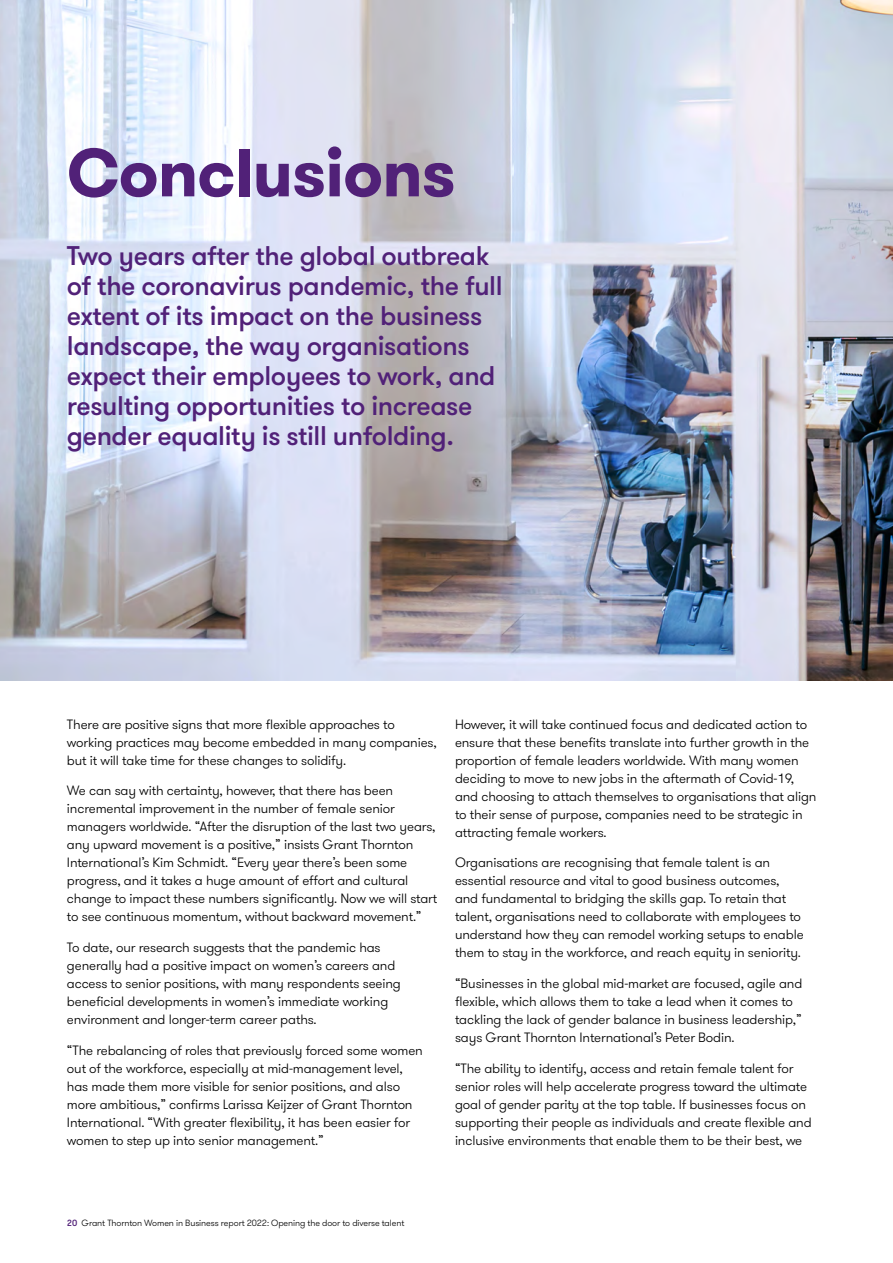
<style>
.page{position:relative;width:893px;height:1263px;background:#fff}
.page>*{position:absolute;margin:0;border:0;box-sizing:border-box;transform-origin:0 0}
.t1{font:700 67.5px "GT Walsheim Pro";letter-spacing:-.015em;color:#512178}
.t2{font:500 27px/30px "GT Walsheim Pro";letter-spacing:-.015em;color:#512178}
.t3{font:300 13.5px/18px "GT Walsheim Pro";letter-spacing:-.01em;color:#000}
.t4{font:300 9px "GT Walsheim Pro";letter-spacing:-.01em;color:#000}
.s1{font-weight:500;color:#512178}
</style>
<div class="page">
<img style="left:0;top:0;width:893px;height:680px">
<h1 class="t1" style="left:67px;top:129px;width:390px">Conclusions</h1>
<p class="t2" style="left:67px;top:241px;width:437px">Two years after the global outbreak of the coronavirus pandemic, the full extent of its impact on the business landscape, the way organisations expect their employees to work, and resulting opportunities to increase gender equality is still unfolding.</p>
<p class="t3" style="left:67px;top:715px;width:371px">There are positive signs that more flexible approaches to working practices may become embedded in many companies, but it will take time for these changes to solidify.</p>
<p class="t3" style="left:67px;top:782px;width:372px">We can say with certainty, however, that there has been incremental improvement in the number of female senior managers worldwide. “After the disruption of the last two years, any upward movement is a positive,” insists Grant Thornton International’s Kim Schmidt. “Every year there’s been some progress, and it takes a huge amount of effort and cultural change to impact these numbers significantly. Now we will start to see continuous momentum, without backward movement.”</p>
<p class="t3" style="left:67px;top:939px;width:335px">To date, our research suggests that the pandemic has generally had a positive impact on women’s careers and access to senior positions, with many respondents seeing beneficial developments in women’s immediate working environment and longer-term career paths.</p>
<p class="t3" style="left:67px;top:1041px;width:357px">“The rebalancing of roles that previously forced some women out of the workforce, especially at mid-management level, has made them more visible for senior positions, and also more ambitious,” confirms Larissa Keijzer of Grant Thornton International. “With greater flexibility, it has been easier for women to step up into senior management.”</p>
<p class="t3" style="left:455px;top:715px;width:363px">However, it will take continued focus and dedicated action to ensure that these benefits translate into further growth in the proportion of female leaders worldwide. With many women deciding to move to new jobs in the aftermath of Covid-19, and choosing to attach themselves to organisations that align to their sense of purpose, companies need to be strategic in attracting female workers.</p>
<p class="t3" style="left:455px;top:854px;width:350px">Organisations are recognising that female talent is an essential resource and vital to good business outcomes, and fundamental to bridging the skills gap. To retain that talent, organisations need to collaborate with employees to understand how they can remodel working setups to enable them to stay in the workforce, and reach equity in seniority.</p>
<p class="t3" style="left:455px;top:975px;width:349px">“Businesses in the global mid-market are focused, agile and flexible, which allows them to take a lead when it comes to tackling the lack of gender balance in business leadership,” says Grant Thornton International’s Peter Bodin.</p>
<p class="t3" style="left:455px;top:1059px;width:358px">“The ability to identify, access and retain female talent for senior roles will help accelerate progress toward the ultimate goal of gender parity at the top table. If businesses focus on supporting their people as individuals and create flexible and inclusive environments that enable them to be their best, we</p>
<p class="t4" style="left:67px;top:1217px;width:339px"><span class="s1">20</span> Grant Thornton Women in Business report 2022: Opening the door to diverse talent</p>
</div>
